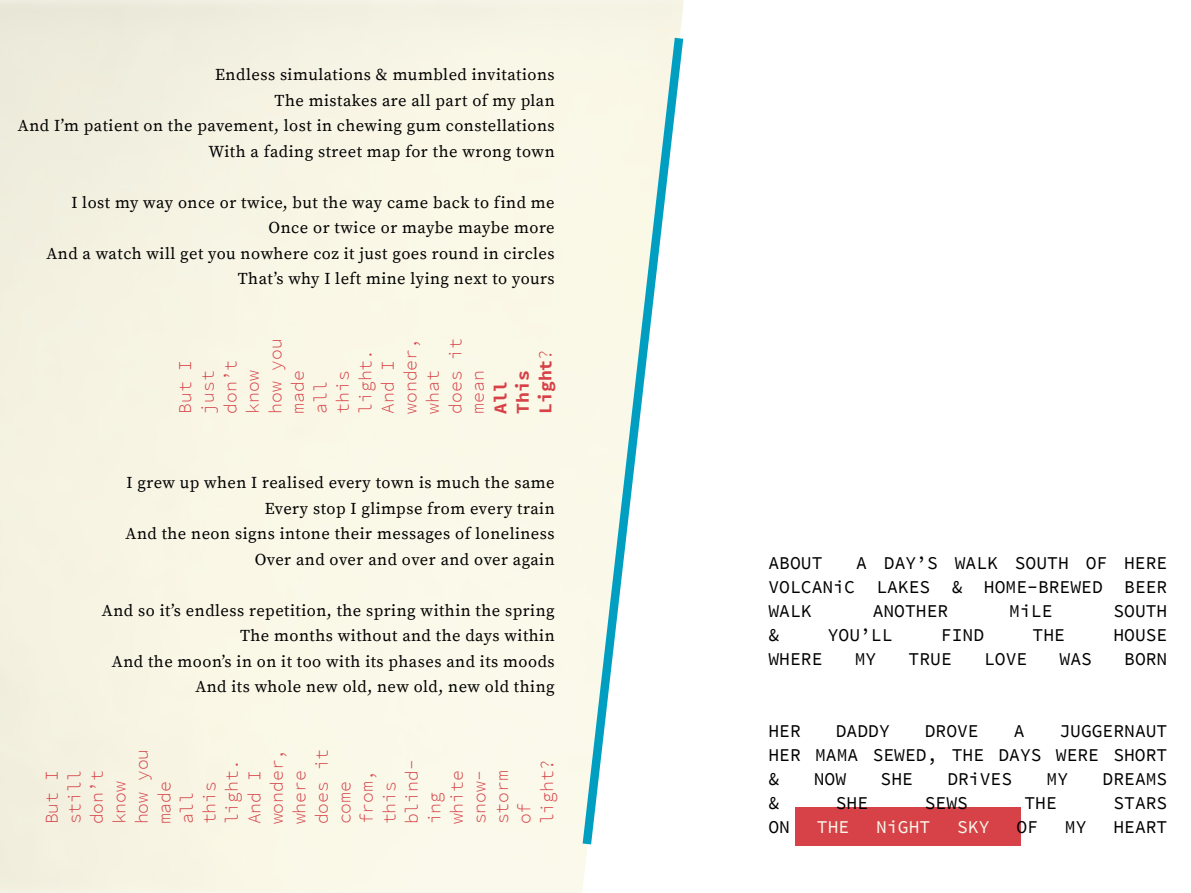
<style>
.page{position:relative;width:1191px;height:893px;background:#fff}
.page>*{position:absolute;margin:0;border:0;box-sizing:border-box;transform-origin:0 0}
.t1{font:18px/24px "Source Code Pro";color:#000;text-align:justify}
.t2{font:300 18px/22.5px "Source Code Pro";color:#d64248}
.t3{font:700 18px/22.5px "Source Code Pro";color:#d64248}
.t4{font:18px "Source Code Pro";color:#f9f7e9}
.t5{font:16.5px/25.5px "Source Serif Pro";letter-spacing:.03em;color:#000;text-align:right}
.s1{font-weight:300}
</style>
<div class="page">
<svg style="left:582px;top:0;width:102px;height:893px"></svg>
<svg style="left:577px;top:29px;width:107px;height:824px"></svg>
<div style="left:795px;top:807px;width:226px;height:39px;background:#d64248"></div>
<p class="t5" style="left:18px;top:63px;width:538px">Endless simulations &amp; mumbled invitations<br>The mistakes are all part of my plan<br>And I’m patient on the pavement, lost in chewing gum constellations With a fading street map for the wrong town</p>
<p class="t5" style="left:46px;top:190px;width:510px">I lost my way once or twice, but the way came back to find me Once or twice or maybe maybe more<br>And a watch will get you nowhere coz it just goes round in circles That’s why I left mine lying next to yours</p>
<p class="t2" style="left:175px;top:414px;width:77px;rotate:-90deg">But I just don’t know how you made all this light.<br>And I wonder, what does it mean</p>
<p class="t3" style="left:490px;top:414px;width:66px;rotate:-90deg">All<br>This<br>Light<span class="s1">?</span></p>
<p class="t5" style="left:126px;top:471px;width:431px">I grew up when I realised every town is much the same Every stop I glimpse from every train<br>And the neon signs intone their messages of loneliness Over and over and over and over again</p>
<p class="t5" style="left:102px;top:598px;width:454px">And so it’s endless repetition, the spring within the spring The months without and the days within<br>And the moon’s in on it too with its phases and its moods And its whole new old, new old, new old thing</p>
<p class="t2" style="left:41px;top:824px;width:77px;rotate:-90deg">But I still don’t know how you made all this light.<br>And I wonder, where does it come from, this blind&shy;ing white snow&shy;storm of light?</p>
<p class="t1" style="left:768px;top:551px;width:400px;text-indent:88px">A DAY’S WALK SOUTH OF HERE VOLCANiC LAKES &amp; HOME-BREWED BEER WALK</p>
<p class="t1" style="left:768px;top:551px;width:55px">ABOUT</p>
<p class="t1" style="left:872px;top:599px;width:77px">ANOTHER</p>
<p class="t1" style="left:1009px;top:599px;width:45px">MiLE</p>
<p class="t1" style="left:1113px;top:599px;width:55px">SOUTH</p>
<p class="t1" style="left:768px;top:623px;width:12px">&amp;</p>
<p class="t1" style="left:827px;top:623px;width:66px">YOU’LL</p>
<p class="t1" style="left:941px;top:623px;width:45px">FIND</p>
<p class="t1" style="left:1032px;top:623px;width:34px">THE</p>
<p class="t1" style="left:1113px;top:623px;width:55px">HOUSE</p>
<p class="t1" style="left:768px;top:647px;width:55px">WHERE</p>
<p class="t1" style="left:854px;top:647px;width:23px">MY</p>
<p class="t1" style="left:908px;top:647px;width:45px">TRUE</p>
<p class="t1" style="left:984px;top:647px;width:45px">LOVE</p>
<p class="t1" style="left:1059px;top:647px;width:34px">WAS</p>
<p class="t1" style="left:1124px;top:647px;width:45px">BORN</p>
<p class="t1" style="left:768px;top:719px;width:400px;text-indent:291px">JUGGERNAUT HER MAMA SEWED, THE DAYS WERE SHORT &amp;</p>
<p class="t1" style="left:768px;top:719px;width:34px">HER</p>
<p class="t1" style="left:836px;top:719px;width:56px">DADDY</p>
<p class="t1" style="left:924px;top:719px;width:55px">DROVE</p>
<p class="t1" style="left:1013px;top:719px;width:12px">A</p>
<p class="t1" style="left:813px;top:767px;width:34px">NOW</p>
<p class="t1" style="left:880px;top:767px;width:34px">SHE</p>
<p class="t1" style="left:947px;top:767px;width:66px">DRiVES</p>
<p class="t1" style="left:1046px;top:767px;width:23px">MY</p>
<p class="t1" style="left:1102px;top:767px;width:66px">DREAMS</p>
<p class="t1" style="left:768px;top:791px;width:12px">&amp;</p>
<p class="t1" style="left:836px;top:791px;width:34px">SHE</p>
<p class="t1" style="left:924px;top:791px;width:45px">SEWS</p>
<p class="t1" style="left:1024px;top:791px;width:34px">THE</p>
<p class="t1" style="left:1113px;top:791px;width:55px">STARS</p>
<p class="t1" style="left:768px;top:815px;width:23px">ON</p>
<p class="t4" style="left:817px;top:814px;width:34px">THE</p>
<p class="t4" style="left:876px;top:814px;width:55px">NiGHT</p>
<p class="t4" style="left:957px;top:814px;width:34px">SKY</p>
<p class="t1" style="left:1016px;top:815px;width:23px">OF</p>
<p class="t1" style="left:1065px;top:815px;width:23px">MY</p>
<p class="t1" style="left:1113px;top:815px;width:55px">HEART</p>
</div>
